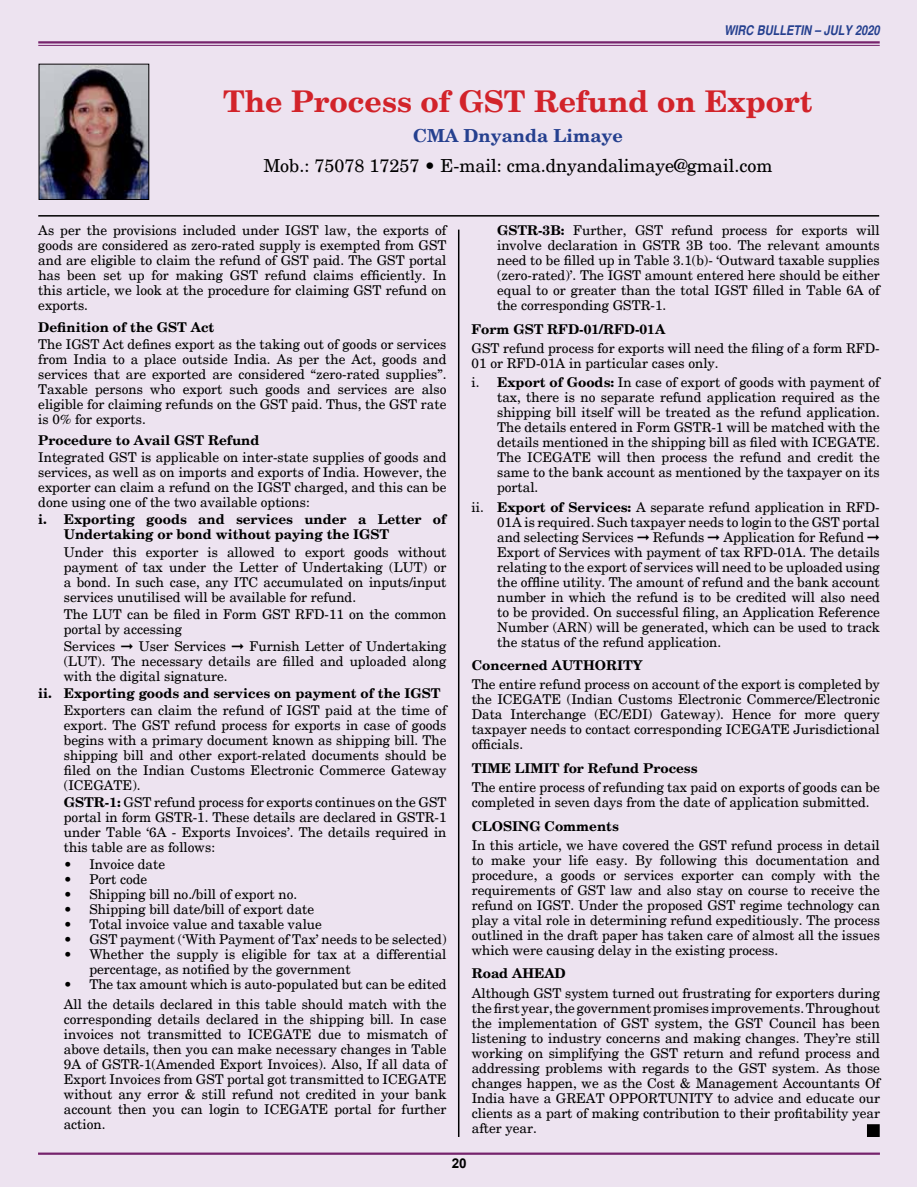
<style>
.page{position:relative;width:918px;height:1188px;background:#fff}
.page>*{position:absolute;margin:0;border:0;box-sizing:border-box;transform-origin:0 0}
.t1{font:700 30px "New Century Schlbk";color:#d2232a}
.t2{font:18px "New Century Schlbk";color:#000}
.t3{font:700 18px "New Century Schlbk";color:#25408f}
.t4{font:13.5px/15px "New Century Schlbk";color:#000;text-align:justify}
.t5{font:700 13.5px/15px "New Century Schlbk";color:#000}
.t6{font:italic 700 condensed 13.5px "Helvetica";color:#25408f}
.t7{font:700 13.5px "Helvetica";color:#000}
.s1{font-weight:700}
</style>
<div class="page">
<div style="left:1px;top:1px;width:916px;height:1186px;background:#ede3f0"></div>
<hr style="left:38px;top:1153px;width:842px;height:2px;background:#76236c">
<hr style="left:38px;top:41px;width:842px;height:3px;background:#76236c">
<hr style="left:38px;top:45px;width:842px;height:1px;background:#76236c">
<img style="left:41px;top:66px;width:106px;height:132px">
<div style="left:39px;top:64px;width:110px;height:136px;border:1px solid #000"></div>
<hr style="left:38px;top:215px;width:841px;height:2px;background:#000">
<hr style="left:458px;top:230px;width:1px;height:907px;background:#000">
<div style="left:868px;top:1125px;width:11px;height:11px;background:#000"></div>
<div style="left:867px;top:1124px;width:13px;height:13px;border:2px solid #000"></div>
<p class="t6" style="left:724px;top:22px;width:157px">WIRC BULLETIN – JULY 2020</p>
<h1 class="t1" style="left:223px;top:82px;width:591px">The Process of GST Refund on Export</h1>
<h2 class="t3" style="left:413px;top:124px;width:211px">CMA Dnyanda Limaye</h2>
<h2 class="t2" style="left:263px;top:154px;width:511px">Mob.: 75078 17257 • E-mail: cma.dnyandalimaye@gmail.com</h2>
<p class="t4" style="left:38px;top:223px;width:410px">As per the provisions included under IGST law, the exports of goods are considered as zero-rated supply is exempted from GST and are eligible to claim the refund of GST paid. The GST portal has been set up for making GST refund claims efficiently. In this article, we look at the procedure for claiming GST refund on exports.</p>
<p class="t5" style="left:38px;top:320px;width:177px">Definition of the GST Act</p>
<p class="t4" style="left:38px;top:337px;width:410px">The IGST Act defines export as the taking out of goods or services from India to a place outside India. As per the Act, goods and services that are exported are considered “zero-rated supplies”.<br>Taxable persons who export such goods and services are also eligible for claiming refunds on the GST paid. Thus, the GST rate is 0% for exports.</p>
<p class="t5" style="left:38px;top:433px;width:223px">Procedure to Avail GST Refund</p>
<p class="t4" style="left:38px;top:450px;width:410px">Integrated GST is applicable on inter-state supplies of goods and services, as well as on imports and exports of India. However, the exporter can claim a refund on the IGST charged, and this can be done using one of the two available options:</p>
<p class="t5" style="left:64px;top:513px;width:384px;text-indent:-26px">i. Exporting goods and services under a Letter of<br>Undertaking or bond without paying the IGST</p>
<p class="t4" style="left:64px;top:544px;width:384px">Under this exporter is allowed to export goods without payment of tax under the Letter of Undertaking (LUT) or a bond. In such case, any ITC accumulated on inputs/input services unutilised will be available for refund.</p>
<p class="t4" style="left:64px;top:607px;width:384px">The LUT can be filed in Form GST RFD-11 on the common portal by accessing</p>
<p class="t4" style="left:64px;top:639px;width:53px">Services</p>
<p class="t4" style="left:139px;top:639px;width:89px">User Services</p>
<p class="t4" style="left:64px;top:639px;width:384px;text-indent:186px">Furnish Letter of Undertaking (LUT). The necessary details are filled and uploaded along with the digital signature.</p>
<p class="t5" style="left:38px;top:686px;width:404px">ii. Exporting goods and services on payment of the IGST</p>
<p class="t4" style="left:64px;top:703px;width:384px">Exporters can claim the refund of IGST paid at the time of export. The GST refund process for exports in case of goods begins with a primary document known as shipping bill. The shipping bill and other export-related documents should be filed on the Indian Customs Electronic Commerce Gateway (ICEGATE).</p>
<p class="t4" style="left:64px;top:795px;width:384px"><span class="s1">GSTR-1:</span> GST refund process for exports continues on the GST portal in form GSTR-1. These details are declared in GSTR-1 under Table ‘6A - Exports Invoices’. The details required in this table are as follows:</p>
<p class="t4" style="left:64px;top:857px;width:103px">• Invoice date</p>
<p class="t4" style="left:64px;top:872px;width:85px">• Port code</p>
<p class="t4" style="left:64px;top:887px;width:235px">• Shipping bill no./bill of export no.</p>
<p class="t4" style="left:64px;top:902px;width:252px">• Shipping bill date/bill of export date</p>
<p class="t4" style="left:64px;top:917px;width:260px">• Total invoice value and taxable value</p>
<p class="t4" style="left:64px;top:932px;width:384px">• GST payment (‘With Payment of Tax’ needs to be selected)</p>
<p class="t4" style="left:89px;top:947px;width:359px;text-indent:-26px">• Whether the supply is eligible for tax at a differential percentage, as notified by the government</p>
<p class="t4" style="left:64px;top:975px;width:384px;line-height:19.2px">• The tax amount which is auto-populated but can be edited<br>All the details declared in this table should match with the</p>
<p class="t4" style="left:64px;top:1011px;width:384px">corresponding details declared in the shipping bill. In case invoices not transmitted to ICEGATE due to mismatch of above details, then you can make necessary changes in Table 9A of GSTR-1(Amended Export Invoices). Also, If all data of Export Invoices from GST portal got transmitted to ICEGATE without any error &amp; still refund not credited in your bank account then you can login to ICEGATE portal for further action.</p>
<p class="t4" style="left:497px;top:223px;width:384px"><span class="s1">GSTR-3B:</span> Further, GST refund process for exports will involve declaration in GSTR 3B too. The relevant amounts need to be filled up in Table 3.1(b)- ‘Outward taxable supplies (zero-rated)’. The IGST amount entered here should be either equal to or greater than the total IGST filled in Table 6A of the corresponding GSTR-1.</p>
<p class="t5" style="left:472px;top:322px;width:195px">Form GST RFD-01/RFD-01A</p>
<p class="t4" style="left:472px;top:341px;width:410px">GST refund process for exports will need the filing of a form RFD-<br>01 or RFD-01A in particular cases only.</p>
<p class="t4" style="left:497px;top:375px;width:384px;text-indent:-26px">i. <span class="s1">Export of Goods:</span> In case of export of goods with payment of tax, there is no separate refund application required as the shipping bill itself will be treated as the refund application.<br>The details entered in Form GSTR-1 will be matched with the details mentioned in the shipping bill as filed with ICEGATE.<br>The ICEGATE will then process the refund and credit the same to the bank account as mentioned by the taxpayer on its portal.</p>
<p class="t4" style="left:497px;top:499px;width:384px;text-indent:-26px">ii. <span class="s1">Export of Services:</span> A separate refund application in RFD-01A is required. Such taxpayer needs to login to the GST portal and selecting Services</p>
<p class="t4" style="left:497px;top:529px;width:384px;text-align:left;text-indent:226px">Application for Refund Export of Services with payment of tax RFD-01A. The details relating to the export of services will need to be uploaded using the offline utility. The amount of refund and the bank account number in which the refund is to be credited will also need to be provided. On successful filing, an Application Reference Number (ARN) will be generated, which can be used to track the status of the refund application.</p>
<p class="t5" style="left:472px;top:658px;width:172px">Concerned AUTHORITY</p>
<p class="t4" style="left:472px;top:677px;width:410px">The entire refund process on account of the export is completed by the ICEGATE (Indian Customs Electronic Commerce/Electronic Data Interchange (EC/EDI) Gateway). Hence for more query taxpayer needs to contact corresponding ICEGATE Jurisdictional officials.</p>
<p class="t5" style="left:472px;top:761px;width:227px">TIME LIMIT for Refund Process</p>
<p class="t4" style="left:472px;top:780px;width:410px">The entire process of refunding tax paid on exports of goods can be completed in seven days from the date of application submitted.</p>
<p class="t5" style="left:472px;top:819px;width:149px">CLOSING Comments</p>
<p class="t4" style="left:472px;top:838px;width:410px">In this article, we have covered the GST refund process in detail to make your life easy. By following this documentation and procedure, a goods or services exporter can comply with the requirements of GST law and also stay on course to receive the refund on IGST. Under the proposed GST regime technology can play a vital role in determining refund expeditiously. The process outlined in the draft paper has taken care of almost all the issues which were causing delay in the existing process.</p>
<p class="t5" style="left:472px;top:966px;width:96px">Road AHEAD</p>
<p class="t4" style="left:472px;top:985px;width:410px">Although GST system turned out frustrating for exporters during thefirst year,the governmentpromises improvements.Throughout the implementation of GST system, the GST Council has been listening to industry concerns and making changes. They’re still working on simplifying the GST return and refund process and addressing problems with regards to the GST system. As those changes happen, we as the Cost &amp; Management Accountants Of India have a GREAT OPPORTUNITY to advice and educate our clients as a part of making contribution to their profitability year after year.</p>
<p class="t4" style="left:653px;top:529px;width:53px">Refunds</p>
<p class="t7" style="left:452px;top:1154px;width:17px">20</p>
</div>
